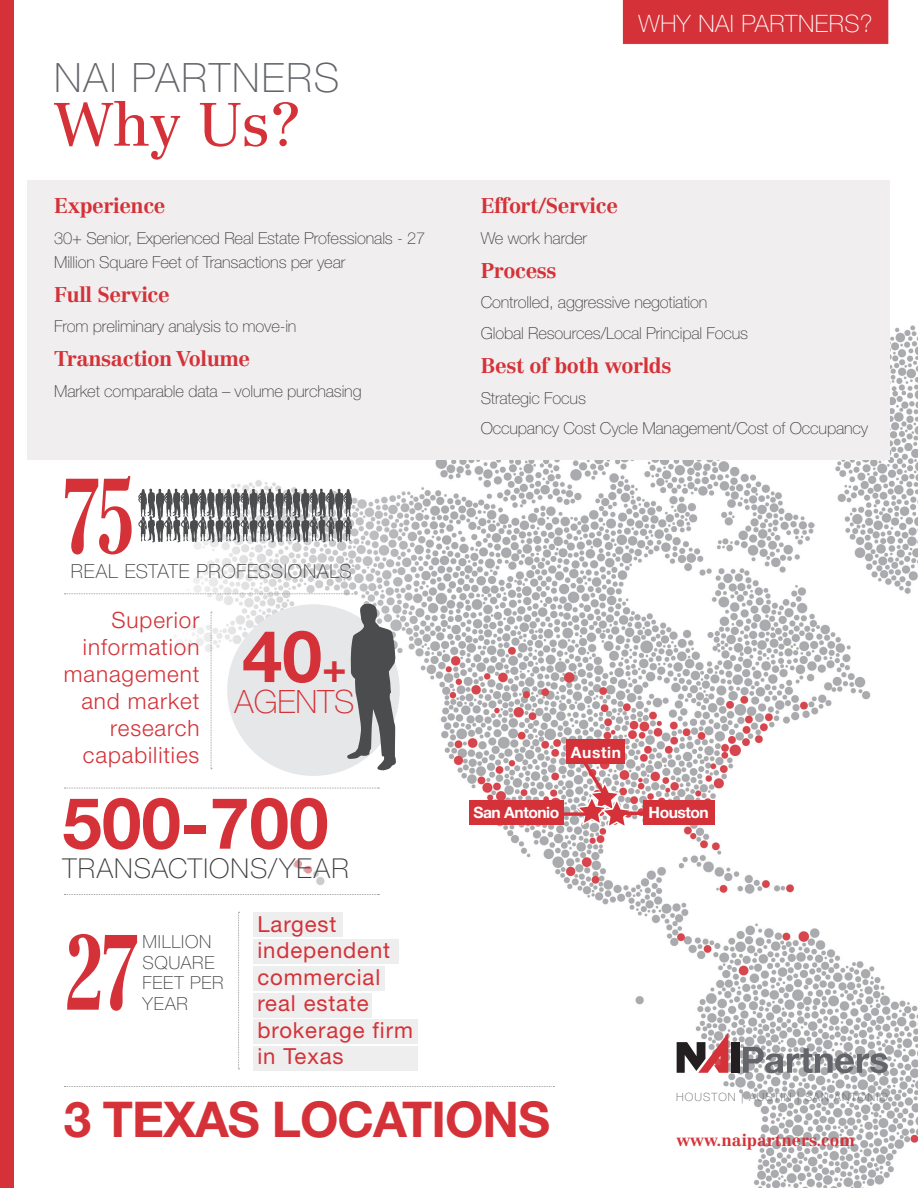
<style>
.page{position:relative;width:918px;height:1188px;background:#fff}
.page>*{position:absolute;margin:0;border:0;box-sizing:border-box;transform-origin:0 0}
.t1{font:700 105px "Centennial LT Std";color:#d43238;scale:.65 1}
.t2{font:700 71.85px "Helvetica Neue LT Std";color:#d43238}
.t3{font:700 71.1px "Helvetica Neue LT Std";color:#d43238}
.t4{font:60px "Centennial LT Std";color:#d43238}
.t5{font:700 49.35px "Helvetica Neue LT Std";letter-spacing:-.02em;color:#d43238}
.t6{font:100 40.5px "Helvetica Neue LT Std";letter-spacing:.05em;color:#63656a}
.t7{font:100 32.25px "Helvetica Neue LT Std";color:#d43238}
.t8{font:100 27.45px "Helvetica Neue LT Std";letter-spacing:.04em;color:#3e3e3f}
.t9{font:100 24px "Helvetica Neue LT Std";letter-spacing:.02em;color:#fff}
.t10{font:300 22.5px/27px "Helvetica Neue LT Std";letter-spacing:.04em;color:#d43238;text-align:right}
.t11{font:22.2px/26.5px "Helvetica Neue LT Std";letter-spacing:.04em;color:#d43238}
.t12{font:700 21px "Centennial LT Std";letter-spacing:-.02em;color:#d43238}
.t13{font:100 19.35px "Helvetica Neue LT Std";letter-spacing:.04em;color:#3e3e3f}
.t14{font:100 18px/20.7px "Helvetica Neue LT Std";letter-spacing:.04em;color:#3e3e3f}
.t15{font:700 16.65px "Centennial LT Std";color:#d43238}
.t16{font:100 16.5px/24px "Helvetica Neue LT Std";letter-spacing:-.01em;color:#3e3e3f}
.t17{font:700 15.6px "Helvetica Neue LT Std";letter-spacing:-.03em;color:#fff}
.t18{font:100 11.4px "Helvetica Neue LT Std";letter-spacing:.095em;color:#63656a}
.s1{font-size:41.1px}
</style>
<div class="page">
<img style="left:174px;top:319px;width:744px;height:869px">
<svg style="left:574px;top:753px;width:60px;height:77px"></svg>
<hr style="left:621px;top:812px;width:26px;height:3px;background:#d43238">
<svg style="left:564px;top:812px;width:28px;height:4px"></svg>
<div style="left:566px;top:740px;width:59px;height:24px;background:#d43238"></div>
<div style="left:643px;top:800px;width:71px;height:24px;background:#d43238"></div>
<div style="left:469px;top:800px;width:95px;height:24px;background:#d43238"></div>
<div style="left:27px;top:180px;width:862px;height:280px;background:#f0eeef"></div>
<div style="left:254px;top:912px;width:89px;height:25px;background:#eeeeef"></div>
<div style="left:254px;top:939px;width:145px;height:25px;background:#eeeeef"></div>
<div style="left:254px;top:966px;width:131px;height:25px;background:#eeeeef"></div>
<div style="left:254px;top:993px;width:118px;height:24px;background:#eeeeef"></div>
<div style="left:254px;top:1019px;width:164px;height:25px;background:#eeeeef"></div>
<div style="left:254px;top:1046px;width:164px;height:25px;background:#eeeeef"></div>
<svg style="left:138px;top:489px;width:214px;height:53px"></svg>
<svg style="left:64px;top:594px;width:289px;height:1px"></svg>
<svg style="left:64px;top:788px;width:315px;height:1px"></svg>
<svg style="left:64px;top:894px;width:315px;height:1px"></svg>
<svg style="left:64px;top:1086px;width:490px;height:1px"></svg>
<svg style="left:211px;top:612px;width:1px;height:157px"></svg>
<svg style="left:238px;top:912px;width:2px;height:158px"></svg>
<div style="left:227px;top:604px;width:173px;height:172px;background:#e6e7e9;border-radius:50%"></div>
<svg style="left:347px;top:604px;width:49px;height:166px"></svg>
<div style="left:622px;top:0;width:267px;height:45px;background:#d43238"></div>
<div style="left:0;top:0;width:13px;height:1188px;background:#d43238"></div>
<div style="left:731px;top:1042px;width:8px;height:31px;background:#231f20"></div>
<svg style="left:677px;top:1032px;width:51px;height:41px"></svg>
<svg style="left:743px;top:1047px;width:145px;height:26px"></svg>
<p class="t6" style="left:54px;top:54px;width:287px">NAI PARTNERS</p>
<p class="t4" style="left:54px;top:89px;width:250px">Why Us?</p>
<p class="t12" style="left:54px;top:193px;width:113px">Experience</p>
<p class="t16" style="left:54px;top:226px;width:373px">30+ Senior, Experienced Real Estate Professionals - 27<br>Million Square Feet of Transactions per year</p>
<p class="t12" style="left:54px;top:282px;width:117px">Full Service</p>
<p class="t16" style="left:54px;top:315px;width:244px">From preliminary analysis to move-in</p>
<p class="t12" style="left:54px;top:346px;width:198px">Transaction Volume</p>
<p class="t16" style="left:54px;top:379px;width:309px">Market comparable data – volume purchasing</p>
<p class="t1" style="left:61px;top:453px;width:116px">75</p>
<p class="t13" style="left:71px;top:560px;width:282px">REAL ESTATE PROFESSIONALS</p>
<p class="t10" style="left:64px;top:606px;width:137px">Superior information management and market research capabilities</p>
<p class="t2" style="left:242px;top:612px;width:106px">40<span class="s1">+</span></p>
<p class="t7" style="left:235px;top:683px;width:121px">AGENTS</p>
<p class="t3" style="left:62px;top:779px;width:268px">500-700</p>
<p class="t8" style="left:62px;top:853px;width:288px">TRANSACTIONS/YEAR</p>
<p class="t1" style="left:64px;top:909px;width:119px">27</p>
<p class="t14" style="left:143px;top:931px;width:82px">MILLION<br>SQUARE<br>FEET PER</p>
<p class="t14" style="left:143px;top:993px;width:47px">YEAR</p>
<p class="t11" style="left:257px;top:910px;width:157px">Largest independent commercial real estate brokerage firm in Texas</p>
<p class="t9" style="left:639px;top:10px;width:235px">WHY NAI PARTNERS?</p>
<p class="t12" style="left:481px;top:193px;width:139px">Effort/Service</p>
<p class="t16" style="left:481px;top:226px;width:108px">We work harder</p>
<p class="t12" style="left:481px;top:258px;width:78px">Process</p>
<p class="t16" style="left:481px;top:291px;width:228px">Controlled, aggressive negotiation</p>
<p class="t16" style="left:481px;top:321px;width:269px">Global Resources/Local Principal Focus</p>
<p class="t12" style="left:481px;top:353px;width:192px">Best of both worlds</p>
<p class="t16" style="left:481px;top:386px;width:107px">Strategic Focus</p>
<p class="t16" style="left:481px;top:417px;width:389px">Occupancy Cost Cycle Management/Cost of Occupancy</p>
<p class="t17" style="left:571px;top:742px;width:52px">Austin</p>
<p class="t17" style="left:473px;top:803px;width:87px">San Antonio</p>
<p class="t17" style="left:649px;top:803px;width:62px">Houston</p>
<p class="t5" style="left:64px;top:1089px;width:488px">3 TEXAS LOCATIONS</p>
<p class="t18" style="left:676px;top:1090px;width:213px">HOUSTON | AUSTIN | SAN ANTONIO</p>
<p class="t15" style="left:676px;top:1130px;width:180px">www.naipartners.com</p>
</div>
